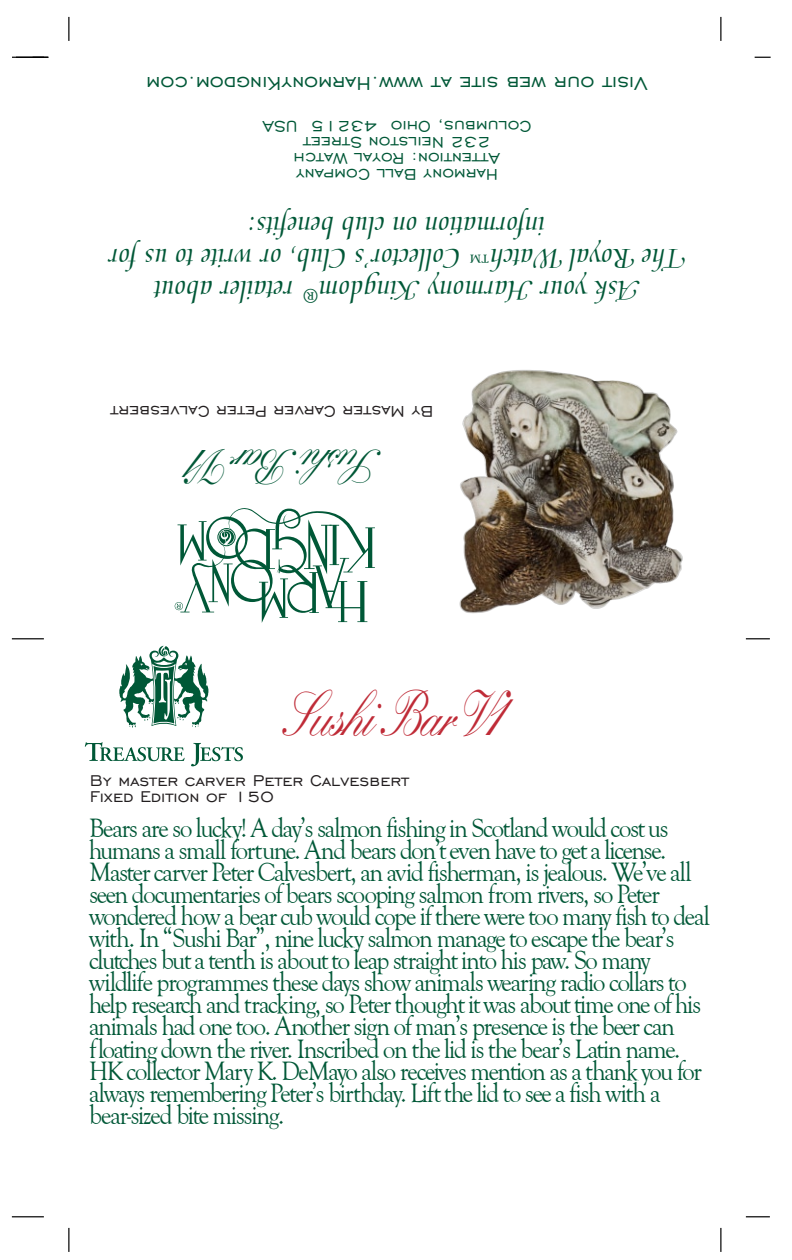
<style>
.page{position:relative;width:792px;height:1260px;background:#fff}
.page>*{position:absolute;margin:0;border:0;box-sizing:border-box;transform-origin:0 0}
.t1{font:500 63.2px "Kuenstler Script";letter-spacing:-.05em;color:#bf2b37;scale:.75 1}
.t2{font:500 48px "Kuenstler Script";letter-spacing:-.05em;color:#005837;scale:.85 1}
.t3{font:30px/32px "Medici Script";color:#005837}
.t4{font:28px/22px "Goudy Old Style";letter-spacing:-.05em;color:#005837;scale:.9 1}
.t5{font:24px "Engravers Gothic BT";color:#005837}
.t6{font:22px "Medici Script";color:#005837}
.t7{font:20px/16px "Engravers Gothic BT";color:#005837;text-align:center}
.t8{font:20px/16px "Engravers Gothic BT";color:#231f20}
</style>
<div class="page">
<hr style="left:12px;top:638px;width:32px;height:1px;background:#000">
<hr style="left:12px;top:1216px;width:32px;height:1px;background:#000">
<svg style="left:746px;top:638px;width:24px;height:1px"></svg>
<hr style="left:720px;top:17px;width:2px;height:24px;background:#000">
<hr style="left:720px;top:1228px;width:2px;height:24px;background:#000">
<hr style="left:68px;top:17px;width:2px;height:24px;background:#000">
<hr style="left:68px;top:1228px;width:2px;height:24px;background:#000">
<svg style="left:746px;top:1216px;width:24px;height:1px"></svg>
<svg style="left:755px;top:57px;width:16px;height:1px"></svg>
<hr style="left:16px;top:57px;width:32px;height:1px;background:#000">
<hr style="left:12px;top:57px;width:32px;height:1px;background:#000">
<svg style="left:175px;top:508px;width:200px;height:115px"></svg>
<svg style="left:119px;top:646px;width:89px;height:82px"></svg>
<svg style="left:85px;top:742px;width:100px;height:19px"></svg>
<svg style="left:191px;top:743px;width:52px;height:23px"></svg>
<img style="left:459px;top:370px;width:224px;height:244px">
<p class="t5" style="left:647px;top:97px;width:502px;rotate:-180deg">Visit our web site at www.HarmonyKingdom.com</p>
<p class="t7" style="left:532px;top:183px;width:271px;rotate:-180deg">Harmony Ball Company<br>Attention: Royal Watch<br>232 Neilston Street<br>Columbus, Ohio 43215 USA</p>
<p class="t3" style="left:545px;top:274px;width:297px;text-indent:-140px;rotate:-180deg">The Royal Watch<br>information on club benefits:</p>
<p class="t3" style="left:461px;top:306px;width:354px;text-indent:-178px;rotate:-180deg">Ask your Harmony Kingdom<br>Collector’s Club, or write to us for</p>
<p class="t6" style="left:490px;top:268px;width:23px;rotate:-180deg">™</p>
<p class="t3" style="left:294px;top:306px;width:141px;rotate:-180deg">retailer about</p>
<p class="t6" style="left:319px;top:308px;width:19px;rotate:-180deg">®</p>
<p class="t8" style="left:433px;top:420px;width:325px;rotate:-180deg">By Master Carver Peter Calvesbert</p>
<h2 class="t2" style="left:379px;top:494px;width:224px;rotate:-180deg">Sushi Bar V1</h2>
<h1 class="t1" style="left:284px;top:676px;width:295px">Sushi Bar V1</h1>
<p class="t8" style="left:90px;top:772px;width:321px">By master carver Peter Calvesbert<br>Fixed Edition of 150</p>
<p class="t4" style="left:89px;top:818px;width:691px">Bears are so lucky! A day’s salmon fishing in Scotland would cost us humans a small fortune. And bears don’t even have to get a license.<br>Master carver Peter Calvesbert, an avid fisherman, is jealous. We’ve all seen documentaries of bears scooping salmon from rivers, so Peter wondered how a bear cub would cope if there were too many fish to deal with. In “Sushi Bar”, nine lucky salmon manage to escape the bear’s clutches but a tenth is about to leap straight into his paw. So many wildlife programmes these days show animals wearing radio collars to help research and tracking, so Peter thought it was about time one of his animals had one too. Another sign of man’s presence is the beer can floating down the river. Inscribed on the lid is the bear’s Latin name.<br>HK collector Mary K. DeMayo also receives mention as a thank you for always remembering Peter’s birthday. Lift the lid to see a fish with a bear-sized bite missing.</p>
</div>
